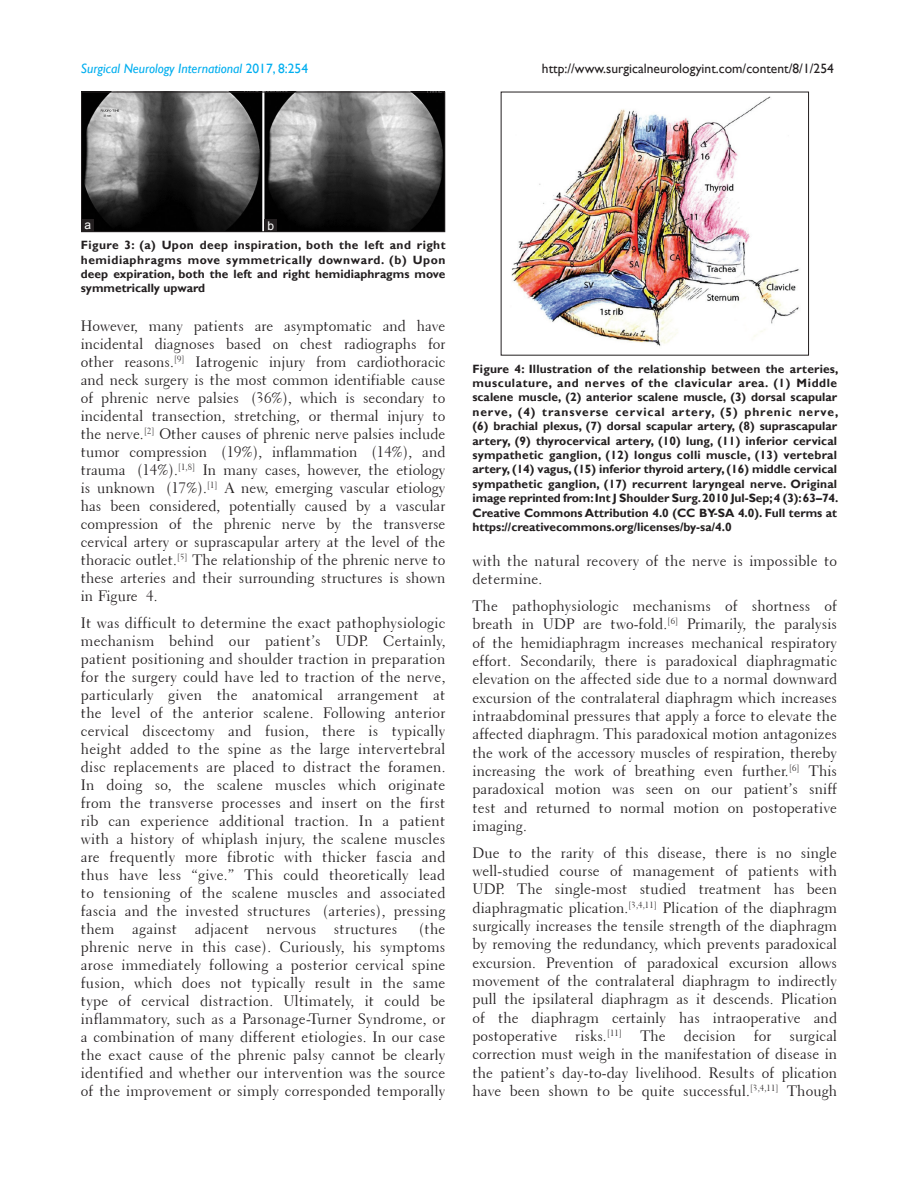
<style>
.page{position:relative;width:918px;height:1188px;background:#fff}
.page>*{position:absolute;margin:0;border:0;box-sizing:border-box;transform-origin:0 0}
.TX{font:15px/18px "Transitional 521 BT Roman A";letter-spacing:.005em;color:#231f20;text-align:justify}
.t1{font:13.5px "Gill Sans";color:#231f20}
.t2{font:italic 13.5px "Gill Sans";color:#00aeef}
.FGC{font:700 12px/14.4px "Gill Sans";color:#231f20;text-align:justify}
.LABEL{font:12px "Arial";color:#fff}
.s1{font-style:normal}
</style>
<div class="page">
<img style="left:511px;top:96px;width:288px;height:250px">
<img style="left:83px;top:94px;width:360px;height:136px">
<div style="left:81px;top:92px;width:364px;height:140px;border:1px solid #231f20"></div>
<div style="left:265px;top:219px;width:12px;height:13px;background:#231f20"></div>
<div style="left:81px;top:219px;width:13px;height:13px;background:#231f20"></div>
<p class="t2" style="left:81px;top:61px;width:229px">Surgical Neurology International <span class="s1">2017, 8:254</span></p>
<p class="t1" style="left:542px;top:61px;width:293px">http://www.surgicalneurologyint.com/content/8/1/254</p>
<p class="LABEL" style="left:84px;top:217px;width:8px">a</p>
<p class="LABEL" style="left:268px;top:218px;width:8px">b</p>
<p class="FGC" style="left:81px;top:238px;width:366px">Figure 3: (a) Upon deep inspiration, both the left and right hemidiaphragms move symmetrically downward. (b) Upon deep expiration, both the left and right hemidiaphragms move symmetrically upward</p>
<p class="TX" style="left:81px;top:317px;width:366px">However, many patients are asymptomatic and have incidental diagnoses based on chest radiographs for other reasons.<sup>[9]</sup> Iatrogenic injury from cardiothoracic and neck surgery is the most common identifiable cause of phrenic nerve palsies (36%), which is secondary to incidental transection, stretching, or thermal injury to the nerve.<sup>[2]</sup> Other causes of phrenic nerve palsies include tumor compression (19%), inflammation (14%), and trauma (14%).<sup>[1,8]</sup> In many cases, however, the etiology is unknown (17%).<sup>[1]</sup> A new, emerging vascular etiology has been considered, potentially caused by a vascular compression of the phrenic nerve by the transverse cervical artery or suprascapular artery at the level of the thoracic outlet.<sup>[5]</sup> The relationship of the phrenic nerve to these arteries and their surrounding structures is shown in Figure 4.</p>
<p class="TX" style="left:81px;top:614px;width:366px">It was difficult to determine the exact pathophysiologic mechanism behind our patient’s UDP. Certainly, patient positioning and shoulder traction in preparation for the surgery could have led to traction of the nerve, particularly given the anatomical arrangement at the level of the anterior scalene. Following anterior cervical discectomy and fusion, there is typically height added to the spine as the large intervertebral disc replacements are placed to distract the foramen.<br>In doing so, the scalene muscles which originate from the transverse processes and insert on the first rib can experience additional traction. In a patient with a history of whiplash injury, the scalene muscles are frequently more fibrotic with thicker fascia and thus have less “give.” This could theoretically lead to tensioning of the scalene muscles and associated fascia and the invested structures (arteries), pressing them against adjacent nervous structures</p>
<p class="TX" style="left:81px;top:920px;width:366px;text-indent:338px">(the phrenic nerve in this case). Curiously, his symptoms arose immediately following a posterior cervical spine fusion, which does not typically result in the same type of cervical distraction. Ultimately, it could be inflammatory, such as a Parsonage‑Turner Syndrome, or a combination of many different etiologies. In our case the exact cause of the phrenic palsy cannot be clearly identified and whether our intervention was the source of the improvement or simply corresponded temporally</p>
<p class="FGC" style="left:473px;top:362px;width:368px">Figure 4: Illustration of the relationship between the arteries, musculature, and nerves of the clavicular area. (1) Middle scalene muscle, (2) anterior scalene muscle, (3) dorsal scapular nerve, (4) transverse cervical artery, (5) phrenic nerve, (6) brachial plexus, (7) dorsal scapular artery, (8) suprascapular artery, (9) thyrocervical artery, (10) lung, (11) inferior cervical sympathetic ganglion, (12) longus colli muscle, (13) vertebral artery, (14) vagus, (15) inferior thyroid artery, (16) middle cervical sympathetic ganglion, (17) recurrent laryngeal nerve. Original image reprinted from: Int J Shoulder Surg. 2010 Jul‑Sep; 4 (3): 63–74.<br>Creative Commons Attribution 4.0 (CC BY‑SA 4.0). Full terms at https://creativecommons.org/licenses/by‑sa/4.0</p>
<p class="TX" style="left:472px;top:551px;width:366px">with the natural recovery of the nerve is impossible to determine.</p>
<p class="TX" style="left:472px;top:597px;width:366px">The pathophysiologic mechanisms of shortness of breath in UDP are two‑fold.<sup>[6]</sup> Primarily, the paralysis of the hemidiaphragm increases mechanical respiratory effort. Secondarily, there is paradoxical diaphragmatic elevation on the affected side due to a normal downward excursion of the contralateral diaphragm which increases intraabdominal pressures that apply a force to elevate the affected diaphragm. This paradoxical motion antagonizes the work of the accessory muscles of respiration, thereby increasing the work of breathing even further.<sup>[6]</sup> This paradoxical motion was seen on our patient’s sniff test and returned to normal motion on postoperative imaging.</p>
<p class="TX" style="left:472px;top:844px;width:366px">Due to the rarity of this disease, there is no single well‑studied course of management of patients with UDP. The single‑most studied treatment has been diaphragmatic plication.<sup>[3,4,11]</sup> Plication of the diaphragm surgically increases the tensile strength of the diaphragm by removing the redundancy, which prevents paradoxical excursion. Prevention of paradoxical excursion allows movement of the contralateral diaphragm to indirectly pull the ipsilateral diaphragm as it descends. Plication of the diaphragm certainly has intraoperative and postoperative risks.<sup>[11]</sup> The decision for surgical correction must weigh in the manifestation of disease in the patient’s day‑to‑day livelihood. Results of plication have been shown to be quite successful.<sup>[3,4,11]</sup> Though</p>
</div>
